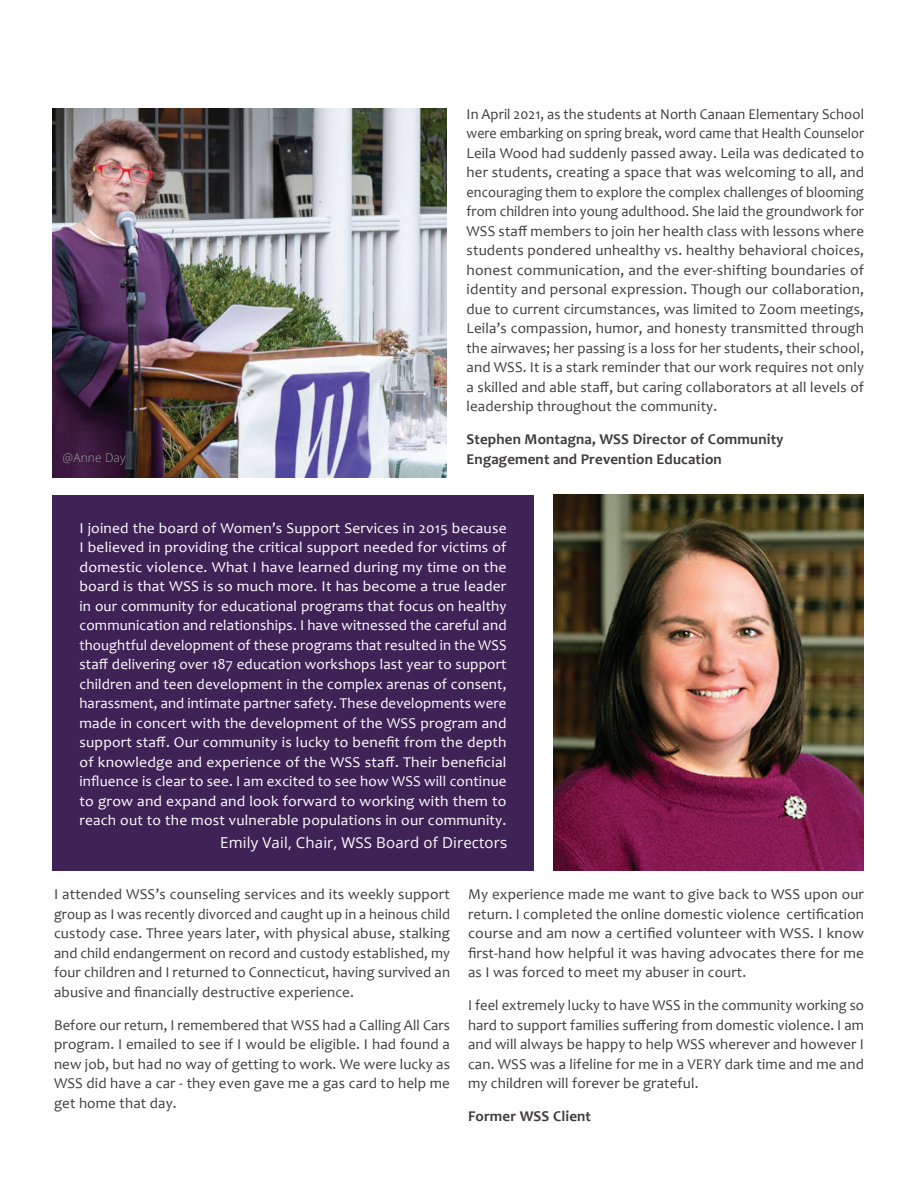
<style>
.page{position:relative;width:918px;height:1188px;background:#fff}
.page>*{position:absolute;margin:0;border:0;box-sizing:border-box;transform-origin:0 0}
.t1{font:15px/19.5px "Candara";letter-spacing:.01em;color:#403c3c;text-align:justify}
.t2{font:15px/19.5px "Candara";letter-spacing:.01em;color:#fff;text-align:justify}
.t3{font:700 15px/19.5px "Candara";letter-spacing:.01em;color:#403c3c}
.t4{font:15px "Open Sans";letter-spacing:.01em;color:#fff}
.t5{font:300 12px "Open Sans";letter-spacing:.01em;color:#9d9e9f}
</style>
<div class="page">
<div style="left:52px;top:495px;width:482px;height:376px;background:#402356"></div>
<img style="left:554px;top:495px;width:310px;height:376px">
<img style="left:52px;top:108px;width:394px;height:369px">
<p class="t5" style="left:63px;top:450px;width:64px">@Anne Day</p>
<p class="t1" style="left:467px;top:104px;width:399px">In April 2021, as the students at North Canaan Elementary School were embarking on spring break, word came that Health Counselor Leila Wood had suddenly passed away. Leila was dedicated to her students, creating a space that was welcoming to all, and encouraging them to explore the complex challenges of blooming from children into young adulthood. She laid the groundwork for WSS staff members to join her health class with lessons where students pondered unhealthy vs. healthy behavioral choices, honest communication, and the ever-shifting boundaries of identity and personal expression. Though our collaboration, due to current circumstances, was limited to Zoom meetings, Leila’s compassion, humor, and honesty transmitted through the airwaves; her passing is a loss for her students, their school, and WSS. It is a stark reminder that our work requires not only a skilled and able staff, but caring collaborators at all levels of leadership throughout the community.</p>
<p class="t3" style="left:467px;top:430px;width:319px">Stephen Montagna, WSS Director of Community<br>Engagement and Prevention Education</p>
<p class="t2" style="left:80px;top:518px;width:429px">I joined the board of Women’s Support Services in 2015 because I believed in providing the critical support needed for victims of domestic violence. What I have learned during my time on the board is that WSS is so much more. It has become a true leader in our community for educational programs that focus on healthy communication and relationships. I have witnessed the careful and thoughtful development of these programs that resulted in the WSS staff delivering over 187 education workshops last year to support children and teen development in the complex arenas of consent, harassment, and intimate partner safety. These developments were made in concert with the development of the WSS program and support staff. Our community is lucky to benefit from the depth of knowledge and experience of the WSS staff. Their beneficial influence is clear to see. I am excited to see how WSS will continue to grow and expand and look forward to working with them to reach out to the most vulnerable populations in our community.</p>
<p class="t4" style="left:220px;top:832px;width:288px">Emily Vail, Chair, WSS Board of Directors</p>
<p class="t1" style="left:54px;top:885px;width:398px">I attended WSS’s counseling services and its weekly support group as I was recently divorced and caught up in a heinous child custody case. Three years later, with physical abuse, stalking and child endangerment on record and custody established, my four children and I returned to Connecticut, having survived an abusive and financially destructive experience.</p>
<p class="t1" style="left:54px;top:1015px;width:398px">Before our return, I remembered that WSS had a Calling All Cars program. I emailed to see if I would be eligible. I had found a new job, but had no way of getting to work. We were lucky as WSS did have a car - they even gave me a gas card to help me get home that day.</p>
<p class="t1" style="left:468px;top:885px;width:398px">My experience made me want to give back to WSS upon our return. I completed the online domestic violence certification course and am now a certified volunteer with WSS. I know first-hand how helpful it was having advocates there for me as I was forced to meet my abuser in court.</p>
<p class="t1" style="left:468px;top:996px;width:398px">I feel extremely lucky to have WSS in the community working so hard to support families suffering from domestic violence. I am and will always be happy to help WSS wherever and however I can. WSS was a lifeline for me in a VERY dark time and me and my children will forever be grateful.</p>
<p class="t3" style="left:468px;top:1107px;width:125px">Former WSS Client</p>
</div>
